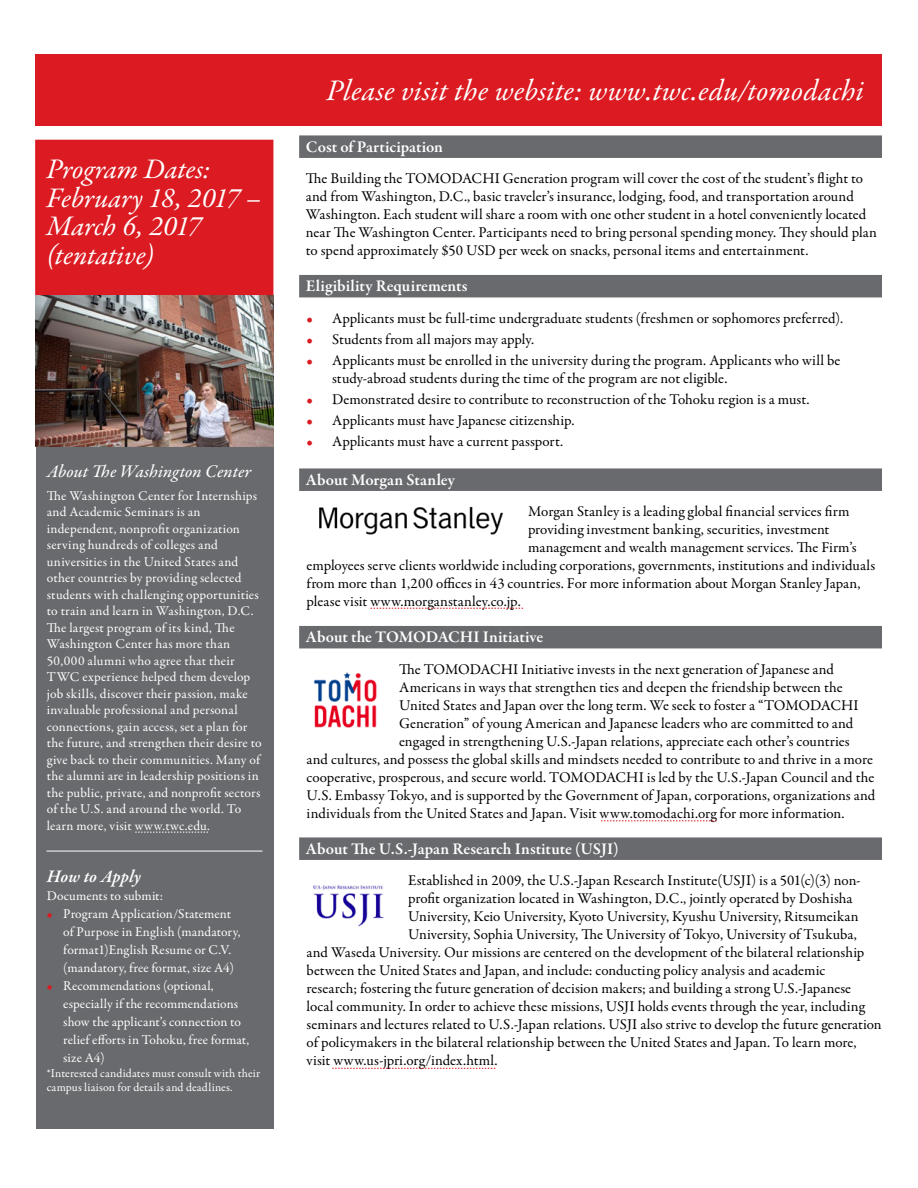
<style>
.page{position:relative;width:918px;height:1188px;background:#fff}
.page>*{position:absolute;margin:0;border:0;box-sizing:border-box;transform-origin:0 0}
.t1{font:italic 30px "Garamond Premr Pro";letter-spacing:.005em;color:#fff}
.t2{font:italic 28.5px/28.5px "Garamond Premr Pro";letter-spacing:-.005em;color:#fff}
.t3{font:18px "Garamond Premr Pro Med It";color:#fff}
.t4{font:italic 600 18px "Garamond Premr Pro";color:#fff}
.t5{font:600 16.5px "Garamond Premr Pro";color:#fff}
.t6{font:15px/18px "Garamond Premr Pro";color:#000}
.t7{font:13.5px/16.5px "Garamond Premr Pro";letter-spacing:.015em;color:#fff}
.t8{font:12px/14.4px "Garamond Premr Pro";letter-spacing:.015em;color:#fff}
.s1{color:#db1a21}
</style>
<div class="page">
<div style="left:36px;top:54px;width:846px;height:71px;background:#db1a21"></div>
<div style="left:36px;top:446px;width:237px;height:683px;background:#696a6d"></div>
<img style="left:36px;top:295px;width:237px;height:151px">
<div style="left:299px;top:135px;width:583px;height:23px;background:#696a6d"></div>
<div style="left:299px;top:275px;width:583px;height:22px;background:#696a6d"></div>
<div style="left:299px;top:468px;width:583px;height:23px;background:#696a6d"></div>
<div style="left:299px;top:626px;width:583px;height:22px;background:#696a6d"></div>
<div style="left:299px;top:837px;width:583px;height:23px;background:#696a6d"></div>
<div style="left:35px;top:140px;width:238px;height:155px;background:#db1a21"></div>
<svg style="left:332px;top:1068px;width:163px;height:1px"></svg>
<svg style="left:135px;top:832px;width:73px;height:1px"></svg>
<hr style="left:46px;top:851px;width:216px;height:1px;background:#fff">
<svg style="left:371px;top:608px;width:152px;height:1px"></svg>
<svg style="left:601px;top:821px;width:115px;height:1px"></svg>
<img style="left:313px;top:885px;width:71px;height:42px">
<img style="left:313px;top:672px;width:64px;height:56px">
<img style="left:319px;top:506px;width:184px;height:29px">
<h2 class="t2" style="left:46px;top:157px;width:216px">Program Dates:<br>February 18, 2017 –<br>March 6, 2017 (tentative)</h2>
<p class="t3" style="left:47px;top:460px;width:206px">About The Washington Center</p>
<p class="t7" style="left:47px;top:488px;width:216px">The Washington Center for Internships and Academic Seminars is an independent, nonprofit organization serving hundreds of colleges and universities in the United States and other countries by providing selected students with challenging opportunities to train and learn in Washington, D.C.<br>The largest program of its kind, The Washington Center has more than 50,000 alumni who agree that their TWC experience helped them develop job skills, discover their passion, make invaluable professional and personal connections, gain access, set a plan for the future, and strengthen their desire to give back to their communities. Many of the alumni are in leadership positions in the public, private, and nonprofit sectors of the U.S. and around the world. To learn more, visit www.twc.edu.</p>
<p class="t4" style="left:47px;top:866px;width:96px">How to Apply</p>
<p class="t7" style="left:47px;top:888px;width:118px">Documents to submit:</p>
<p class="t7" style="left:63px;top:905px;width:179px;line-height:18px;text-indent:-16px"><span class="s1">•</span> Program Application/Statement of Purpose in English (mandatory, format1)English Resume or C.V. (mandatory, free format, size A4)</p>
<p class="t7" style="left:63px;top:977px;width:187px;line-height:18px;text-indent:-16px"><span class="s1">•</span> Recommendations (optional, especially if the recommendations show the applicant’s connection to relief efforts in Tohoku, free format, size A4)</p>
<p class="t8" style="left:47px;top:1066px;width:215px">*Interested candidates must consult with their campus liaison for details and deadlines.</p>
<h1 class="t1" style="left:326px;top:71px;width:539px">Please visit the website: www.twc.edu/tomodachi</h1>
<p class="t5" style="left:306px;top:137px;width:139px">Cost of Participation</p>
<p class="t6" style="left:306px;top:170px;width:572px">The Building the TOMODACHI Generation program will cover the cost of the student’s flight to and from Washington, D.C., basic traveler’s insurance, lodging, food, and transportation around Washington. Each student will share a room with one other student in a hotel conveniently located near The Washington Center. Participants need to bring personal spending money. They should plan to spend approximately $50 USD per week on snacks, personal items and entertainment.</p>
<p class="t5" style="left:306px;top:276px;width:163px">Eligibility Requirements</p>
<p class="t6" style="left:307px;top:309px;width:538px"><span class="s1">•</span> Applicants must be full-time undergraduate students (freshmen or sophomores preferred).</p>
<p class="t6" style="left:307px;top:330px;width:229px"><span class="s1">•</span> Students from all majors may apply.</p>
<p class="t6" style="left:332px;top:351px;width:510px;text-indent:-26px"><span class="s1">•</span> Applicants must be enrolled in the university during the program. Applicants who will be study-abroad students during the time of the program are not eligible.</p>
<p class="t6" style="left:307px;top:390px;width:504px"><span class="s1">•</span> Demonstrated desire to contribute to reconstruction of the Tohoku region is a must.</p>
<p class="t6" style="left:307px;top:411px;width:269px"><span class="s1">•</span> Applicants must have Japanese citizenship.</p>
<p class="t6" style="left:307px;top:432px;width:258px"><span class="s1">•</span> Applicants must have a current passport.</p>
<p class="t5" style="left:306px;top:470px;width:151px">About Morgan Stanley</p>
<p class="t6" style="left:528px;top:503px;width:323px">Morgan Stanley is a leading global financial services firm</p>
<p class="t6" style="left:528px;top:521px;width:303px">providing investment banking, securities, investment</p>
<p class="t6" style="left:528px;top:539px;width:330px">management and wealth management services. The Firm’s</p>
<p class="t6" style="left:307px;top:557px;width:570px">employees serve clients worldwide including corporations, governments, institutions and individuals</p>
<p class="t6" style="left:307px;top:575px;width:555px">from more than 1,200 offices in 43 countries. For more information about Morgan Stanley Japan,</p>
<p class="t6" style="left:307px;top:593px;width:216px">please visit www.morganstanley.co.jp.</p>
<p class="t5" style="left:306px;top:627px;width:239px">About the TOMODACHI Initiative</p>
<p class="t6" style="left:399px;top:660px;width:436px">The TOMODACHI Initiative invests in the next generation of Japanese and</p>
<p class="t6" style="left:399px;top:678px;width:445px">Americans in ways that strengthen ties and deepen the friendship between the</p>
<p class="t6" style="left:399px;top:696px;width:461px">United States and Japan over the long term. We seek to foster a “TOMODACHI</p>
<p class="t6" style="left:399px;top:714px;width:456px">Generation” of young American and Japanese leaders who are committed to and</p>
<p class="t6" style="left:399px;top:732px;width:452px">engaged in strengthening U.S.-Japan relations, appreciate each other’s countries</p>
<p class="t6" style="left:307px;top:750px;width:568px">and cultures, and possess the global skills and mindsets needed to contribute to and thrive in a more</p>
<p class="t6" style="left:307px;top:768px;width:569px">cooperative, prosperous, and secure world. TOMODACHI is led by the U.S.-Japan Council and the</p>
<p class="t6" style="left:307px;top:786px;width:570px">U.S. Embassy Tokyo, and is supported by the Government of Japan, corporations, organizations and</p>
<p class="t6" style="left:307px;top:804px;width:540px">individuals from the United States and Japan. Visit www.tomodachi.org for more information.</p>
<p class="t5" style="left:306px;top:839px;width:314px">About The U.S.-Japan Research Institute (USJI)</p>
<p class="t6" style="left:408px;top:872px;width:454px">Established in 2009, the U.S.-Japan Research Institute(USJI) is a 501(c)(3) non-</p>
<p class="t6" style="left:408px;top:890px;width:446px">profit organization located in Washington, D.C., jointly operated by Doshisha</p>
<p class="t6" style="left:408px;top:908px;width:452px">University, Keio University, Kyoto University, Kyushu University, Ritsumeikan</p>
<p class="t6" style="left:408px;top:926px;width:450px">University, Sophia University, The University of Tokyo, University of Tsukuba,</p>
<p class="t6" style="left:307px;top:944px;width:559px">and Waseda University. Our missions are centered on the development of the bilateral relationship</p>
<p class="t6" style="left:307px;top:962px;width:520px">between the United States and Japan, and include: conducting policy analysis and academic</p>
<p class="t6" style="left:307px;top:980px;width:546px">research; fostering the future generation of decision makers; and building a strong U.S.-Japanese</p>
<p class="t6" style="left:307px;top:998px;width:560px">local community. In order to achieve these missions, USJI holds events through the year, including</p>
<p class="t6" style="left:307px;top:1016px;width:577px">seminars and lectures related to U.S.-Japan relations. USJI also strive to develop the future generation</p>
<p class="t6" style="left:307px;top:1034px;width:552px">of policymakers in the bilateral relationship between the United States and Japan. To learn more,</p>
<p class="t6" style="left:307px;top:1052px;width:192px">visit www.us-jpri.org/index.html.</p>
</div>
